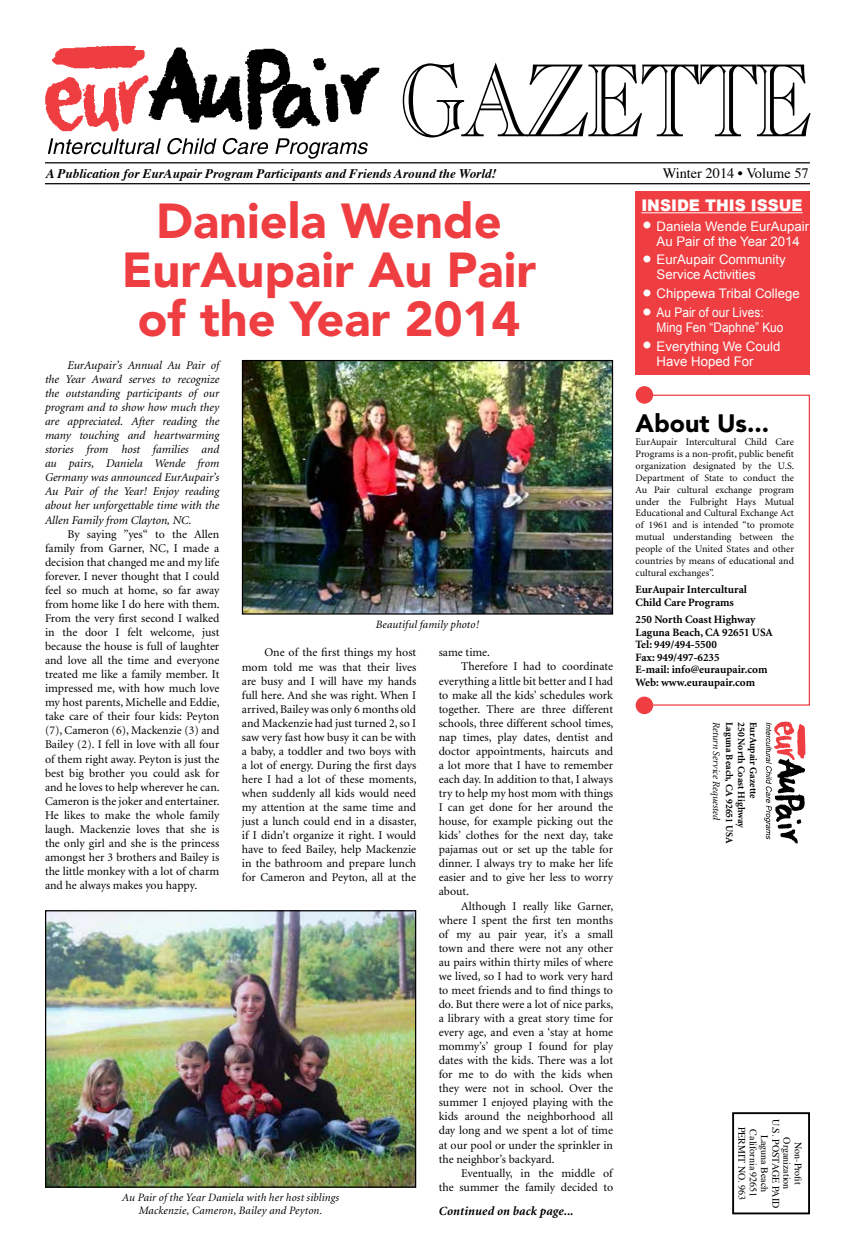
<style>
.page{position:relative;width:855px;height:1260px;background:#fff}
.page>*{position:absolute;margin:0;border:0;box-sizing:border-box;transform-origin:0 0}
.t1{font:900 48.75px/48.8px "Avenir";color:#ef3e42;text-align:center}
.t2{font:900 25px "Avenir";color:#000}
.t3{font:900 16.12px "Arial";color:#fff;scale:.95 1}
.t4{font:14.38px "Times";color:#000}
.t5{font:13.25px/15px "Arial";color:#fff}
.t6{font:13.25px/15px "Arial";color:#fff;scale:.9 1}
.t7{font:italic 700 13.12px "Times";color:#000}
.t8{font:italic 700 12.5px "Minion";letter-spacing:.01em;color:#000}
.t9{font:11.88px/14px "Minion";color:#000;text-align:justify}
.t10{font:italic 11.88px/14px "Minion";color:#000;text-align:justify}
.t11{font:700 11.25px/12.5px "Minion";color:#000}
.t12{font:italic 11.25px/13.1px "Minion";letter-spacing:.01em;color:#000;text-align:center}
.t13{font:italic 10.12px "Minion";color:#000}
.t14{font:10px/11.9px "Minion";color:#000;text-align:justify}
.t15{font:10px/11.2px "Times";color:#000;text-align:center}
.t16{font:700 10px "Minion";color:#000}
.s1{font-size:27.88px}
</style>
<div class="page">
<hr style="left:45px;top:162px;width:765px;height:1px;background:#000">
<hr style="left:45px;top:183px;width:765px;height:1px;background:#000">
<div style="left:732px;top:1112px;width:78px;height:102px;border:2px solid #000"></div>
<div style="left:636px;top:192px;width:174px;height:183px;background:#ef3e42"></div>
<img style="left:45px;top:46px;width:97px;height:86px">
<img style="left:142px;top:47px;width:237px;height:83px">
<svg style="left:48px;top:138px;width:220px;height:16px"></svg>
<svg style="left:275px;top:138px;width:93px;height:21px"></svg>
<img style="left:774px;top:721px;width:31px;height:36px">
<img style="left:774px;top:757px;width:31px;height:87px">
<svg style="left:764px;top:723px;width:8px;height:116px"></svg>
<hr style="left:641px;top:212px;width:162px;height:1px;background:#fff">
<div style="left:648px;top:395px;width:162px;height:311px;border:1px solid #ef3e42"></div>
<div style="left:636px;top:386px;width:17px;height:18px;background:#ef3e42;border-radius:50%"></div>
<div style="left:636px;top:697px;width:17px;height:17px;background:#ef3e42;border-radius:50%"></div>
<svg style="left:403px;top:62px;width:408px;height:76px"></svg>
<img style="left:244px;top:362px;width:367px;height:251px">
<div style="left:242px;top:360px;width:371px;height:255px;border:1px solid #000"></div>
<img style="left:47px;top:912px;width:367px;height:274px">
<div style="left:45px;top:910px;width:371px;height:278px;border:1px solid #000"></div>
<p class="t7" style="left:46px;top:161px;width:452px">A Publication for EurAupair Program Participants and Friends Around the World!</p>
<h1 class="t1" style="left:122px;top:197px;width:416px">Daniela Wende<br>EurAupair Au Pair of the Year 2014</h1>
<p class="t10" style="left:45px;top:359px;width:176px;text-indent:23px">EurAupair’s Annual Au Pair of the Year Award serves to recognize the outstanding participants of our program and to show how much they are appreciated. After reading the many touching and heartwarming stories from host families and au pairs, Daniela Wende from Germany was announced EurAupair’s Au Pair of the Year! Enjoy reading about her unforgettable time with the Allen Family from Clayton, NC.</p>
<p class="t9" style="left:45px;top:527px;width:176px;text-indent:23px">By saying ”yes“ to the Allen family from Garner, NC, I made a decision that changed me and my life forever. I never thought that I could feel so much at home, so far away from home like I do here with them.<br>From the very first second I walked in the door I felt welcome, just because the house is full of laughter and love all the time and everyone treated me like a family member. It impressed me, with how much love my host parents, Michelle and Eddie, take care of their four kids: Peyton (7), Cameron (6), Mackenzie (3) and Bailey (2). I fell in love with all four of them right away. Peyton is just the best big brother you could ask for and he loves to help wherever he can.<br>Cameron is the joker and entertainer.<br>He likes to make the whole family laugh. Mackenzie loves that she is the only girl and she is the princess amongst her 3 brothers and Bailey is the little monkey with a lot of charm and he always makes you happy.</p>
<p class="t12" style="left:376px;top:619px;width:105px">Beautiful family photo!</p>
<p class="t9" style="left:242px;top:646px;width:176px;text-indent:23px">One of the first things my host mom told me was that their lives are busy and I will have my hands full here. And she was right. When I arrived, Bailey was only 6 months old and Mackenzie had just turned 2, so I saw very fast how busy it can be with a baby, a toddler and two boys with a lot of energy. During the first days here I had a lot of these moments, when suddenly all kids would need my attention at the same time and just a lunch could end in a disaster, if I didn’t organize it right. I would have to feed Bailey, help Mackenzie in the bathroom and prepare lunch for Cameron and Peyton, all at the</p>
<p class="t9" style="left:439px;top:646px;width:53px">same time.</p>
<p class="t9" style="left:461px;top:660px;width:153px">Therefore I had to coordinate</p>
<p class="t9" style="left:439px;top:674px;width:176px">everything a little bit better and I had</p>
<p class="t9" style="left:439px;top:688px;width:176px">to make all the kids’ schedules work</p>
<p class="t9" style="left:439px;top:702px;width:176px">together. There are three different</p>
<p class="t9" style="left:439px;top:716px;width:176px">schools, three different school times,</p>
<p class="t9" style="left:439px;top:730px;width:176px">nap times, play dates, dentist and</p>
<p class="t9" style="left:439px;top:745px;width:176px">doctor appointments, haircuts and</p>
<p class="t9" style="left:439px;top:759px;width:176px">a lot more that I have to remember</p>
<p class="t9" style="left:439px;top:773px;width:176px">each day. In addition to that, I always</p>
<p class="t9" style="left:439px;top:787px;width:176px">try to help my host mom with things</p>
<p class="t9" style="left:439px;top:801px;width:176px">I can get done for her around the</p>
<p class="t9" style="left:439px;top:815px;width:176px">house, for example picking out the</p>
<p class="t9" style="left:439px;top:829px;width:176px">kids’ clothes for the next day, take</p>
<p class="t9" style="left:439px;top:843px;width:176px">pajamas out or set up the table for</p>
<p class="t9" style="left:439px;top:857px;width:176px">dinner. I always try to make her life</p>
<p class="t9" style="left:439px;top:871px;width:176px">easier and to give her less to worry</p>
<p class="t9" style="left:439px;top:885px;width:32px">about.</p>
<p class="t9" style="left:461px;top:899px;width:154px">Although I really like Garner,</p>
<p class="t9" style="left:439px;top:913px;width:176px">where I spent the first ten months</p>
<p class="t9" style="left:439px;top:927px;width:176px">of my au pair year, it’s a small</p>
<p class="t9" style="left:439px;top:941px;width:176px">town and there were not any other</p>
<p class="t9" style="left:439px;top:955px;width:176px">au pairs within thirty miles of where</p>
<p class="t9" style="left:439px;top:969px;width:176px">we lived, so I had to work very hard</p>
<p class="t9" style="left:439px;top:984px;width:176px">to meet friends and to find things to</p>
<p class="t9" style="left:439px;top:998px;width:176px">do. But there were a lot of nice parks,</p>
<p class="t9" style="left:439px;top:1012px;width:176px">a library with a great story time for</p>
<p class="t9" style="left:439px;top:1026px;width:176px">every age, and even a ‘stay at home</p>
<p class="t9" style="left:439px;top:1040px;width:176px">mommy’s’ group I found for play</p>
<p class="t9" style="left:439px;top:1054px;width:176px">dates with the kids. There was a lot</p>
<p class="t9" style="left:439px;top:1068px;width:176px">for me to do with the kids when</p>
<p class="t9" style="left:439px;top:1082px;width:176px">they were not in school. Over the</p>
<p class="t9" style="left:439px;top:1096px;width:176px">summer I enjoyed playing with the</p>
<p class="t9" style="left:439px;top:1110px;width:176px">kids around the neighborhood all</p>
<p class="t9" style="left:439px;top:1124px;width:176px">day long and we spent a lot of time</p>
<p class="t9" style="left:439px;top:1138px;width:176px">at our pool or under the sprinkler in</p>
<p class="t9" style="left:439px;top:1152px;width:117px">the neighbor’s backyard.</p>
<p class="t9" style="left:461px;top:1166px;width:153px">Eventually, in the middle of</p>
<p class="t9" style="left:439px;top:1180px;width:176px">the summer the family decided to</p>
<p class="t12" style="left:122px;top:1191px;width:218px">Au Pair of the Year Daniela with her host siblings<br>Mackenzie, Cameron, Bailey and Peyton.</p>
<p class="t8" style="left:439px;top:1205px;width:136px">Continued on back page...</p>
<p class="t4" style="left:663px;top:160px;width:148px">Winter 2014 • Volume 57</p>
<h3 class="t3" style="left:641px;top:193px;width:171px">INSIDE THIS ISSUE</h3>
<p class="t5" style="left:642px;top:219px;width:168px;text-align:center"><span class="s1">•</span> Daniela Wende EurAupair<br>Au Pair of the Year 2014</p>
<p class="t5" style="left:657px;top:252px;width:131px;text-indent:-14px"><span class="s1">•</span> EurAupair Community<br>Service Activities</p>
<p class="t5" style="left:642px;top:286px;width:159px"><span class="s1">•</span> Chippewa Tribal College</p>
<p class="t6" style="left:657px;top:305px;width:143px;text-indent:-14px"><span class="s1">•</span> Au Pair of our Lives:<br>Ming Fen “Daphne” Kuo</p>
<p class="t5" style="left:657px;top:339px;width:125px;text-indent:-14px"><span class="s1">•</span> Everything We Could<br>Have Hoped For</p>
<h2 class="t2" style="left:636px;top:408px;width:135px">About Us...</h2>
<p class="t14" style="left:636px;top:436px;width:160px">EurAupair Intercultural Child Care Programs is a non-profit, public benefit organization designated by the U.S.<br>Department of State to conduct the Au Pair cultural exchange program under the Fulbright Hays Mutual Educational and Cultural Exchange Act of 1961 and is intended “to promote mutual understanding between the people of the United States and other countries by means of educational and cultural exchanges”.</p>
<p class="t11" style="left:636px;top:584px;width:113px">EurAupair Intercultural<br>Child Care Programs</p>
<p class="t11" style="left:636px;top:614px;width:139px">250 North Coast Highway<br>Laguna Beach, CA 92651 USA<br>Tel: 949/494-5500<br>Fax: 949/497-6235<br>E-mail: info@euraupair.com<br>Web: www.euraupair.com</p>
<p class="t13" style="left:721px;top:722px;width:100px;rotate:90deg">Return Service Requested</p>
<p class="t16" style="left:735px;top:722px;width:124px;rotate:90deg">Laguna Beach, CA 92651 USA</p>
<p class="t16" style="left:747px;top:722px;width:108px;rotate:90deg">250 North Coast Highway</p>
<p class="t16" style="left:759px;top:722px;width:78px;rotate:90deg">EurAupair Gazette</p>
<p class="t15" style="left:805px;top:1119px;width:91px;rotate:90deg">Non-Profit<br>Organization<br>U.S. POSTAGE PAID<br>Laguna Beach</p>
<p class="t15" style="left:748px;top:1127px;width:75px;rotate:90deg">PERMIT NO. 963</p>
<p class="t15" style="left:760px;top:1129px;width:70px;rotate:90deg">California 92651</p>
</div>
